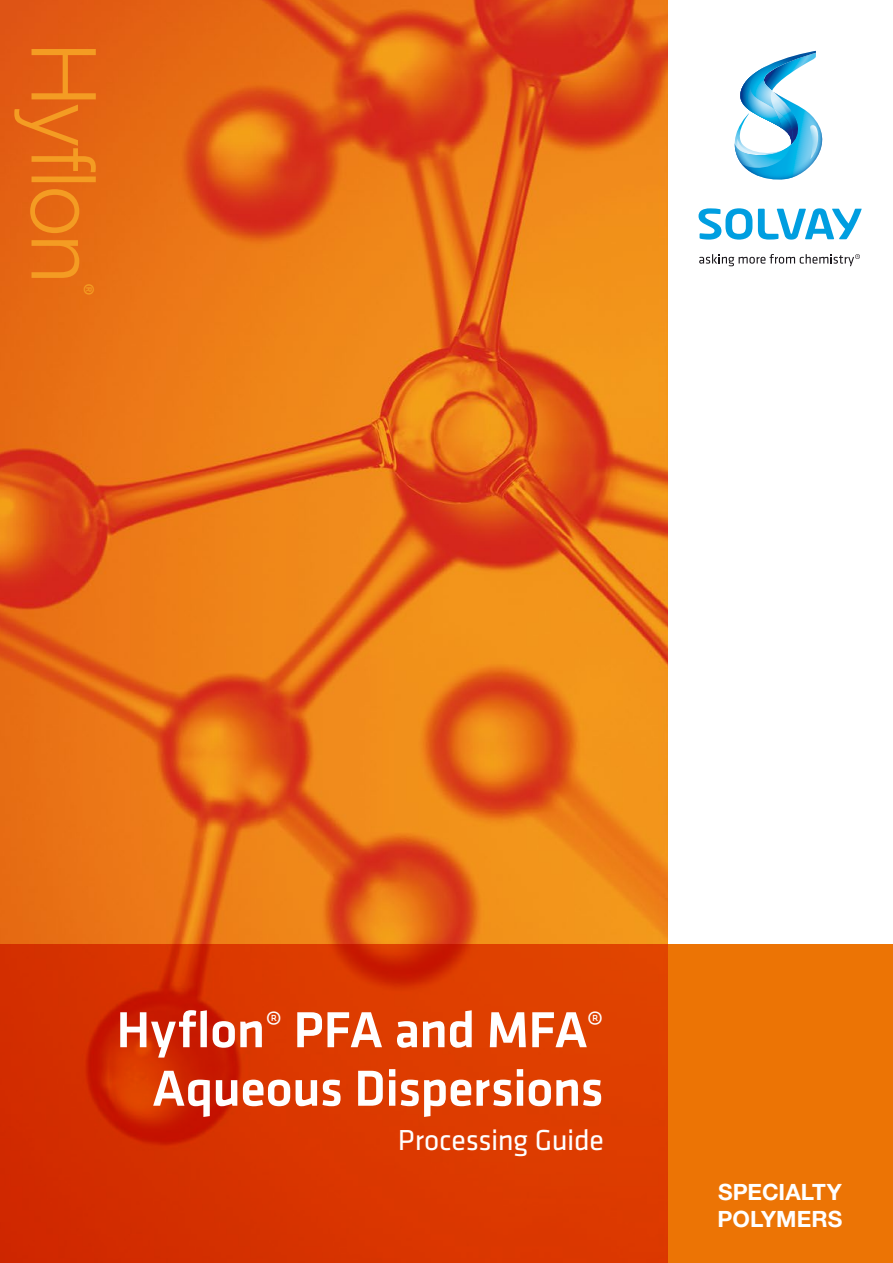
<style>
.page{position:relative;width:893px;height:1263px;background:#fff}
.page>*{position:absolute;margin:0;border:0;box-sizing:border-box;transform-origin:0 0}
.t1{font:300 90px "Helvetica Neue LT Std";color:#f49c23}
.t2{font:500 52.5px/58.5px "Klavika";letter-spacing:-.015em;color:#fff;text-align:right}
.t3{font:30px "Klavika";letter-spacing:-.01em;color:#fff}
.t4{font:700 22.5px/27px "Helvetica Neue LT Std";color:#fff}
.t5{font:700 13.5px "Helvetica Neue LT Std";color:#f49c23}
</style>
<div class="page">
<img style="left:0;top:0;width:668px;height:944px">
<svg style="left:0;top:944px;width:893px;height:319px;background:#dd4401"></svg>
<svg style="left:698px;top:208px;width:54px;height:32px"></svg>
<svg style="left:758px;top:208px;width:104px;height:32px"></svg>
<svg style="left:734px;top:51px;width:89px;height:129px"></svg>
<svg style="left:699px;top:254px;width:161px;height:12px"></svg>
<h1 class="t1" style="left:119px;top:43px;width:242px;rotate:90deg">Hyflon</h1>
<p class="t5" style="left:97px;top:284px;width:12px;rotate:90deg">®</p>
<p class="t2" style="left:116px;top:999px;width:489px">Hyflon<sup>®</sup> PFA and MFA<sup>®<br></sup>Aqueous Dispersions</p>
<p class="t3" style="left:398px;top:1121px;width:207px">Processing Guide</p>
<p class="t4" style="left:717px;top:1178px;width:126px">SPECIALTY<br>POLYMERS</p>
</div>
